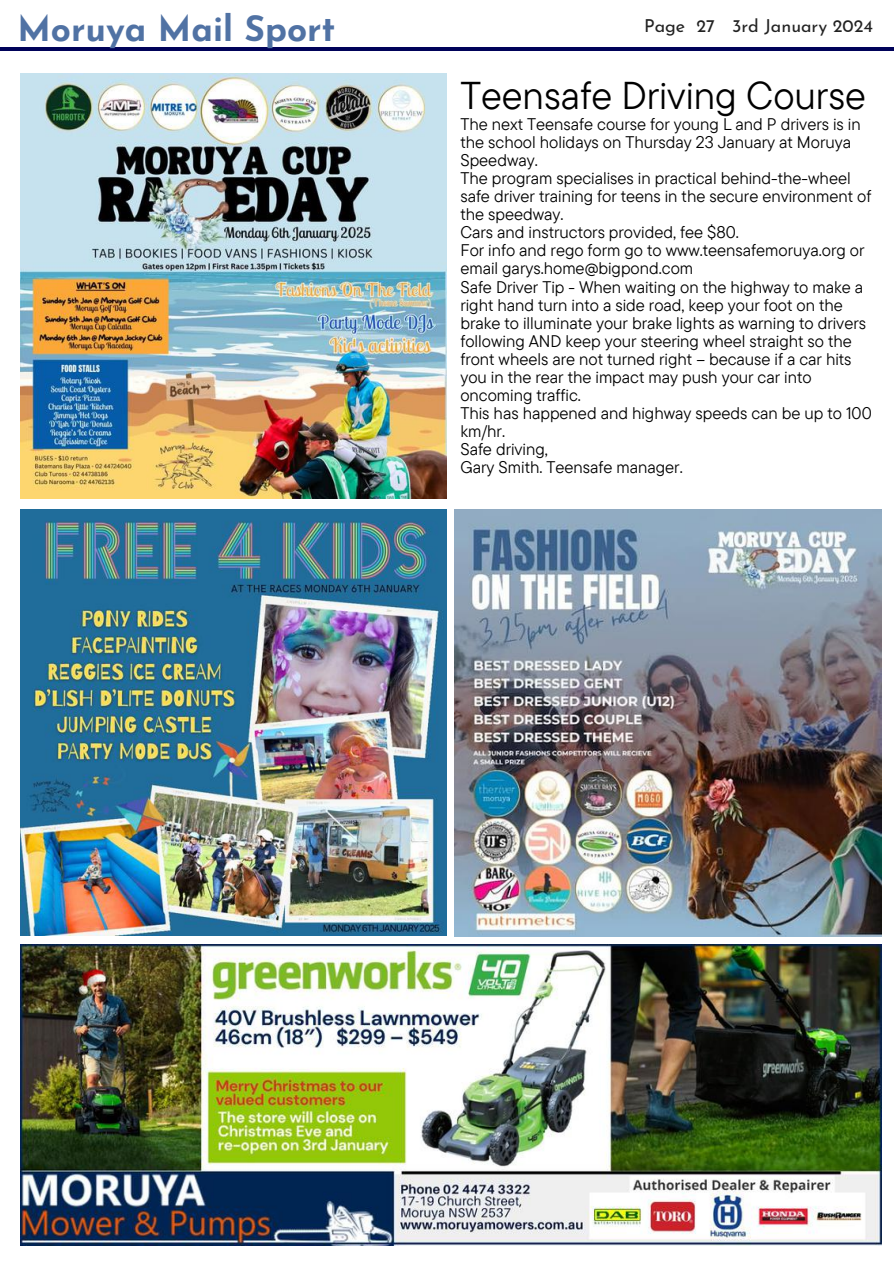
<style>
.page{position:relative;width:894px;height:1264px;background:#fff}
.page>*{position:absolute;margin:0;border:0;box-sizing:border-box;transform-origin:0 0}
.t1{font:38.7px "TT Commons Pro";color:#000}
.t2{font:700 35.25px "Josefin Sans";color:#5072a4}
.t3{font:17.85px "Josefin Sans";color:#222}
.t4{font:16.8px/18px "TT Commons Pro";color:#000}
</style>
<div class="page">
<hr style="left:0;top:48px;width:893px;height:2px;background:#000259">
<img style="left:21px;top:944px;width:859px;height:301px">
<img style="left:21px;top:73px;width:425px;height:426px">
<img style="left:454px;top:509px;width:426px;height:427px">
<img style="left:21px;top:509px;width:425px;height:426px">
<h2 class="t2" style="left:17px;top:14px;width:319px">Moruya Mail Sport</h2>
<p class="t3" style="left:643px;top:19px;width:230px">Page 27 3rd January 2024</p>
<h1 class="t1" style="left:460px;top:70px;width:407px">Teensafe Driving Course</h1>
<p class="t4" style="left:460px;top:115px;width:413px">The next Teensafe course for young L and P drivers is in the school holidays on Thursday 23 January at Moruya Speedway.<br>The program specialises in practical behind-the-wheel safe driver training for teens in the secure environment of the speedway.<br>Cars and instructors provided, fee $80.<br>For info and rego form go to www.teensafemoruya.org or email garys.home@bigpond.com<br>Safe Driver Tip - When waiting on the highway to make a right hand turn into a side road, keep your foot on the brake to illuminate your brake lights as warning to drivers following AND keep your steering wheel straight so the front wheels are not turned right – because if a car hits you in the rear the impact may push your car into oncoming traffic.<br>This has happened and highway speeds can be up to 100 km/hr.<br>Safe driving,<br>Gary Smith. Teensafe manager.</p>
</div>
